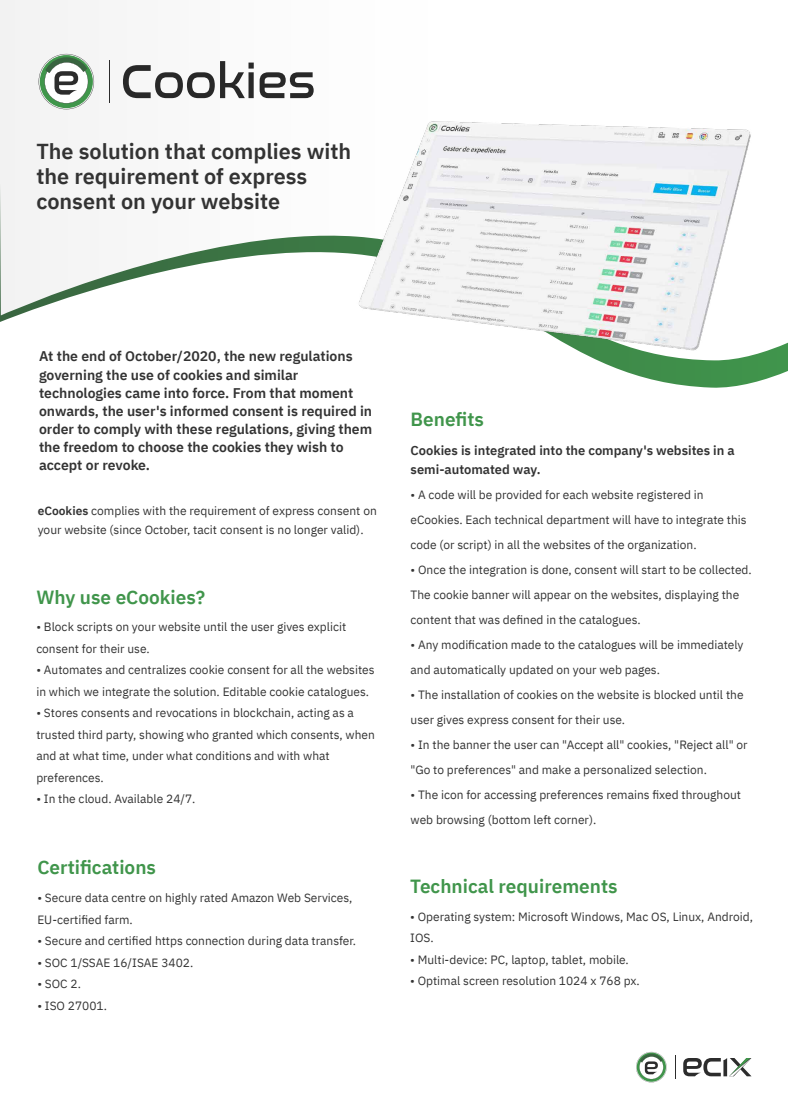
<style>
.page{position:relative;width:788px;height:1114px;background:#fff}
.page>*{position:absolute;margin:0;border:0;box-sizing:border-box;transform-origin:0 0}
.t1{font:600 21.6px/25px "IBM Plex Sans";color:#333}
.t2{font:600 19px "IBM Plex Sans";color:#40954b}
.t3{font:600 14px/18px "IBM Plex Sans";color:#333}
.t4{font:600 13px/18.4px "IBM Plex Sans";color:#333}
.t5{font:12px/25px "IBM Plex Sans";color:#333}
.s1{font-weight:600}
</style>
<div class="page">
<svg style="left:0;top:0;width:241px;height:322px"></svg>
<svg style="left:683px;top:1058px;width:68px;height:18px"></svg>
<svg style="left:636px;top:1051px;width:30px;height:31px"></svg>
<hr style="left:109px;top:60px;width:1px;height:43px;background:#2c2c2c">
<svg style="left:39px;top:54px;width:55px;height:55px"></svg>
<svg style="left:123px;top:61px;width:118px;height:37px"></svg>
<img style="left:241px;top:62px;width:546px;height:326px">
<h1 class="t1" style="left:36px;top:137px;width:316px">The solution that complies with the requirement of express consent on your website</h1>
<p class="t3" style="left:39px;top:346px;width:334px">At the end of October/2020, the new regulations governing the use of cookies and similar technologies came into force. From that moment onwards, the user's informed consent is required in order to comply with these regulations, giving them the freedom to choose the cookies they wish to accept or revoke.</p>
<p class="t5" style="left:38px;top:500px;width:340px;line-height:19px"><span class="s1">eCookies</span> complies with the requirement of express consent on your website (since October, tacit consent is no longer valid).</p>
<h2 class="t2" style="left:36px;top:582px;width:170px">Why use eCookies?</h2>
<p class="t5" style="left:36px;top:615px;width:311px;line-height:21.5px">• Block scripts on your website until the user gives explicit consent for their use.</p>
<p class="t5" style="left:36px;top:658px;width:339px;line-height:21.5px">• Automates and centralizes cookie consent for all the websites in which we integrate the solution. Editable cookie catalogues.</p>
<p class="t5" style="left:36px;top:701px;width:340px;line-height:21.5px">• Stores consents and revocations in blockchain, acting as a trusted third party, showing who granted which consents, when and at what time, under what conditions and with what preferences.</p>
<p class="t5" style="left:36px;top:785px;width:160px">• In the cloud. Available 24/7.</p>
<h2 class="t2" style="left:37px;top:852px;width:120px">Certifications</h2>
<p class="t5" style="left:37px;top:886px;width:316px;line-height:21.5px">• Secure data centre on highly rated Amazon Web Services,<br>EU-certified farm.</p>
<p class="t5" style="left:37px;top:927px;width:320px">• Secure and certified https connection during data transfer.</p>
<p class="t5" style="left:37px;top:948px;width:157px">• SOC 1/SSAE 16/ISAE 3402.</p>
<p class="t5" style="left:37px;top:970px;width:45px">• SOC 2.</p>
<p class="t5" style="left:37px;top:991px;width:71px">• ISO 27001.</p>
<h2 class="t2" style="left:410px;top:405px;width:75px">Benefits</h2>
<p class="t4" style="left:410px;top:440px;width:325px">Cookies is integrated into the company's websites in a semi-automated way.</p>
<p class="t5" style="left:410px;top:480px;width:337px">• A code will be provided for each website registered in eCookies. Each technical department will have to integrate this code (or script) in all the websites of the organization.</p>
<p class="t5" style="left:410px;top:555px;width:342px">• Once the integration is done, consent will start to be collected.<br>The cookie banner will appear on the websites, displaying the content that was defined in the catalogues.</p>
<p class="t5" style="left:410px;top:630px;width:334px">• Any modification made to the catalogues will be immediately and automatically updated on your web pages.</p>
<p class="t5" style="left:410px;top:680px;width:334px">• The installation of cookies on the website is blocked until the user gives express consent for their use.</p>
<p class="t5" style="left:410px;top:730px;width:338px">• In the banner the user can "Accept all" cookies, "Reject all" or "Go to preferences" and make a personalized selection.</p>
<p class="t5" style="left:410px;top:780px;width:332px">• The icon for accessing preferences remains fixed throughout web browsing (bottom left corner).</p>
<h2 class="t2" style="left:410px;top:871px;width:209px">Technical requirements</h2>
<p class="t5" style="left:410px;top:904px;width:344px;line-height:21.5px">• Operating system: Microsoft Windows, Mac OS, Linux, Android,<br>IOS.</p>
<p class="t5" style="left:410px;top:946px;width:220px">• Multi-device: PC, laptop, tablet, mobile.</p>
<p class="t5" style="left:410px;top:967px;width:231px">• Optimal screen resolution 1024 x 768 px.</p>
</div>
